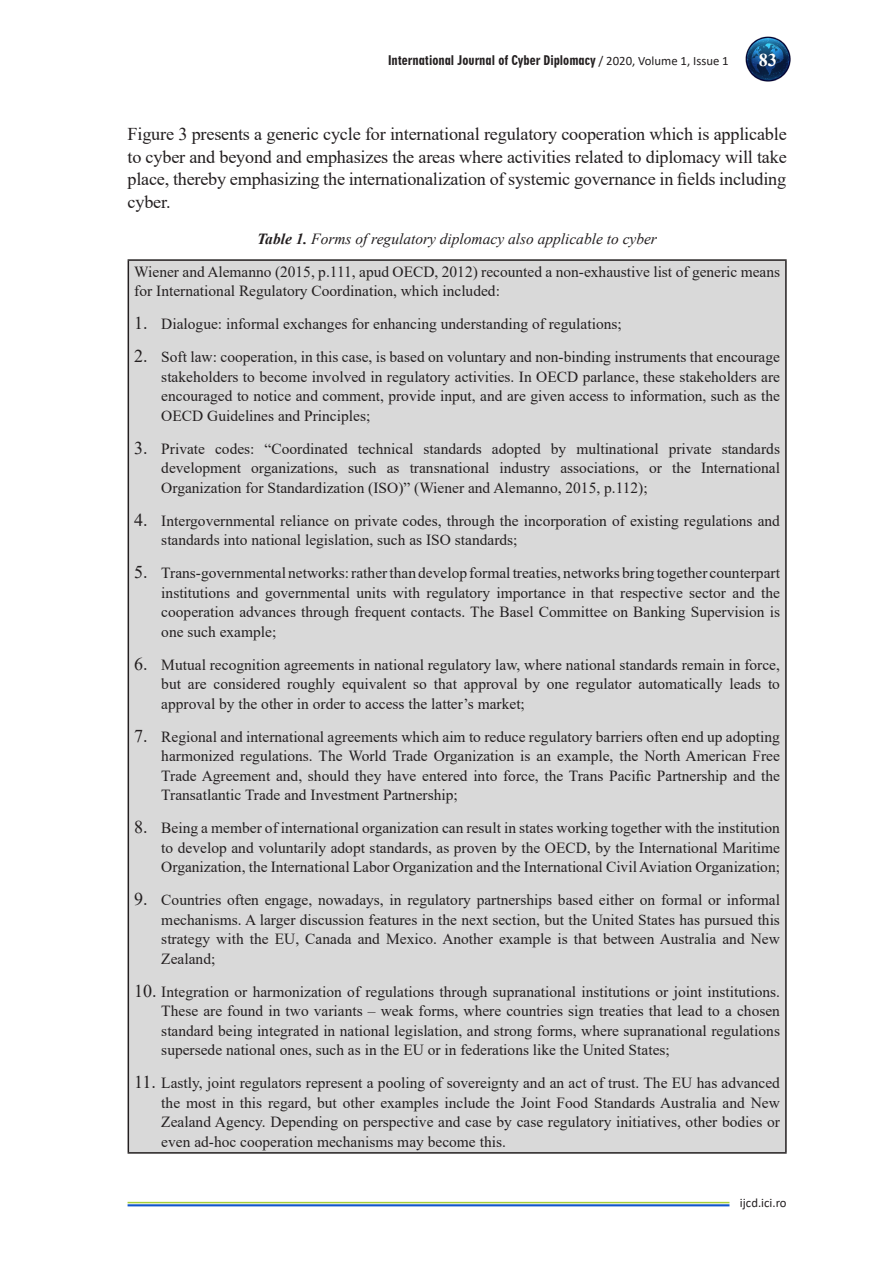
<style>
.page{position:relative;width:893px;height:1263px;background:#fff}
.page>*{position:absolute;margin:0;border:0;box-sizing:border-box;transform-origin:0 0}
.Body{font:18px/22.5px "Times New Roman";letter-spacing:-.01em;color:#231f20;text-align:justify}
.t1{font:700 18px "Times New Roman";color:#fff}
.Body-2{font:15.45px/19.5px "Times New Roman";color:#231f20;text-align:justify}
.Figure{font:italic 15.45px "Times New Roman";color:#231f20}
.t2{font:12.75px "Geometric 706 BT Black Condensed B";color:#231f20}
.t3{font:12.75px "Calibri";color:#231f20}
.s1{font-family:"Calibri"}
.s2{font-weight:700}
.s3{font-size:18px}
</style>
<div class="page">
<img style="left:745px;top:36px;width:46px;height:46px">
<hr style="left:128px;top:1202px;width:601px;height:1px;background:#a7ce38">
<hr style="left:128px;top:1204px;width:601px;height:2px;background:#15c">
<div style="left:128px;top:260px;width:658px;height:893px;background:#d9d9d9"></div>
<hr style="left:128px;top:259px;width:659px;height:2px;background:#231f20">
<hr style="left:128px;top:261px;width:1px;height:891px;background:#231f20">
<hr style="left:785px;top:261px;width:2px;height:891px;background:#231f20">
<hr style="left:128px;top:1152px;width:659px;height:2px;background:#231f20">
<p class="t2" style="left:388px;top:52px;width:342px">International Journal of Cyber Diplomacy <span class="s1">/ 2020, Volume 1, Issue 1</span></p>
<p class="t1" style="left:759px;top:47px;width:19px">83</p>
<p class="Body" style="left:128px;top:122px;width:661px">Figure 3 presents a generic cycle for international regulatory cooperation which is applicable to cyber and beyond and emphasizes the areas where activities related to diplomacy will take place, thereby emphasizing the internationalization of systemic governance in fields including cyber.</p>
<p class="Figure" style="left:257px;top:228px;width:401px"><span class="s2">Table 1.</span> Forms of regulatory diplomacy also applicable to cyber</p>
<p class="Body-2" style="left:134px;top:261px;width:647px">Wiener and Alemanno (2015, p.111, apud OECD, 2012) recounted a non-exhaustive list of generic means for International Regulatory Coordination, which included:</p>
<p class="Body-2" style="left:134px;top:314px;width:489px"><span class="s3">1.</span> Dialogue: informal exchanges for enhancing understanding of regulations;</p>
<p class="Body-2" style="left:161px;top:347px;width:620px;text-indent:-27px"><span class="s3">2.</span> Soft law: cooperation, in this case, is based on voluntary and non-binding instruments that encourage stakeholders to become involved in regulatory activities. In OECD parlance, these stakeholders are encouraged to notice and comment, provide input, and are given access to information, such as the OECD Guidelines and Principles;</p>
<p class="Body-2" style="left:161px;top:438px;width:620px;text-indent:-27px"><span class="s3">3.</span> Private codes: “Coordinated technical standards adopted by multinational private standards development organizations, such as transnational industry associations, or the International Organization for Standardization (ISO)” (Wiener and Alemanno, 2015, p.112);</p>
<p class="Body-2" style="left:161px;top:510px;width:620px;text-indent:-27px"><span class="s3">4.</span> Intergovernmental reliance on private codes, through the incorporation of existing regulations and standards into national legislation, such as ISO standards;</p>
<p class="Body-2" style="left:161px;top:563px;width:620px;text-indent:-27px"><span class="s3">5.</span> Trans-governmental networks: rather than develop formal treaties, networks bring together counterpart institutions and governmental units with regulatory importance in that respective sector and the cooperation advances through frequent contacts. The Basel Committee on Banking Supervision is one such example;</p>
<p class="Body-2" style="left:161px;top:654px;width:620px;text-indent:-27px"><span class="s3">6.</span> Mutual recognition agreements in national regulatory law, where national standards remain in force, but are considered roughly equivalent so that approval by one regulator automatically leads to approval by the other in order to access the latter’s market;</p>
<p class="Body-2" style="left:161px;top:726px;width:620px;text-indent:-27px"><span class="s3">7.</span> Regional and international agreements which aim to reduce regulatory barriers often end up adopting harmonized regulations. The World Trade Organization is an example, the North American Free Trade Agreement and, should they have entered into force, the Trans Pacific Partnership and the Transatlantic Trade and Investment Partnership;</p>
<p class="Body-2" style="left:161px;top:818px;width:620px;text-indent:-27px"><span class="s3">8.</span> Being a member of international organization can result in states working together with the institution to develop and voluntarily adopt standards, as proven by the OECD, by the International Maritime Organization, the International Labor Organization and the International Civil Aviation Organization;</p>
<p class="Body-2" style="left:161px;top:890px;width:620px;text-indent:-27px"><span class="s3">9.</span> Countries often engage, nowadays, in regulatory partnerships based either on formal or informal mechanisms. A larger discussion features in the next section, but the United States has pursued this strategy with the EU, Canada and Mexico. Another example is that between Australia and New Zealand;</p>
<p class="Body-2" style="left:161px;top:981px;width:620px;text-indent:-27px"><span class="s3">10.</span> Integration or harmonization of regulations through supranational institutions or joint institutions.<br>These are found in two variants – weak forms, where countries sign treaties that lead to a chosen standard being integrated in national legislation, and strong forms, where supranational regulations supersede national ones, such as in the EU or in federations like the United States;</p>
<p class="Body-2" style="left:161px;top:1073px;width:620px;text-indent:-27px"><span class="s3">11.</span> Lastly, joint regulators represent a pooling of sovereignty and an act of trust. The EU has advanced the most in this regard, but other examples include the Joint Food Standards Australia and New Zealand Agency. Depending on perspective and case by case regulatory initiatives, other bodies or even ad-hoc cooperation mechanisms may become this.</p>
<p class="t3" style="left:740px;top:1194px;width:48px">ijcd.ici.ro</p>
</div>
